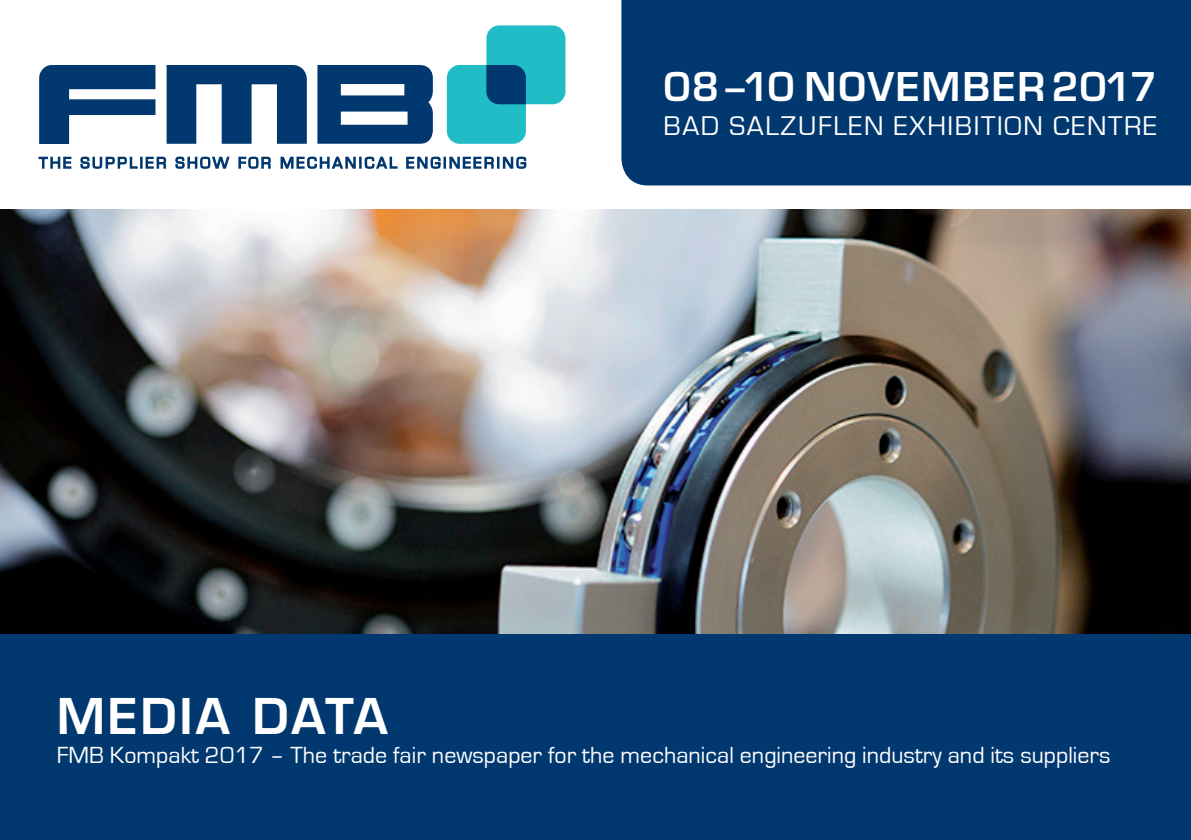
<style>
.page{position:relative;width:1191px;height:840px;background:#fff}
.page>*{position:absolute;margin:0;border:0;box-sizing:border-box;transform-origin:0 0}
.t1{font:600 48px "Eurostile LT Std";letter-spacing:.06em;color:#fff}
.t2{font:600 38.6px "Eurostile LT Std";letter-spacing:.05em;color:#fff}
.t3{font:27.8px "Eurostile";letter-spacing:.06em;color:#fff}
.t4{font:24px "Eurostile";color:#fff}
</style>
<div class="page">
<div style="left:0;top:210px;width:1191px;height:629px;background:#00386f"></div>
<img style="left:0;top:210px;width:1191px;height:423px">
<div style="left:621px;top:0;width:570px;height:185px;background:#00386f"></div>
<svg style="left:39px;top:25px;width:526px;height:144px"></svg>
<h2 class="t2" style="left:663px;top:63px;width:495px">08 – 10 NOVEMBER 2017</h2>
<p class="t3" style="left:663px;top:111px;width:495px">BAD SALZUFLEN EXHIBITION CENTRE</p>
<h1 class="t1" style="left:57px;top:685px;width:332px">MEDIA DATA</h1>
<p class="t4" style="left:57px;top:741px;width:1055px">FMB Kompakt 2017 – The trade fair newspaper for the mechanical engineering industry and its suppliers</p>
</div>
